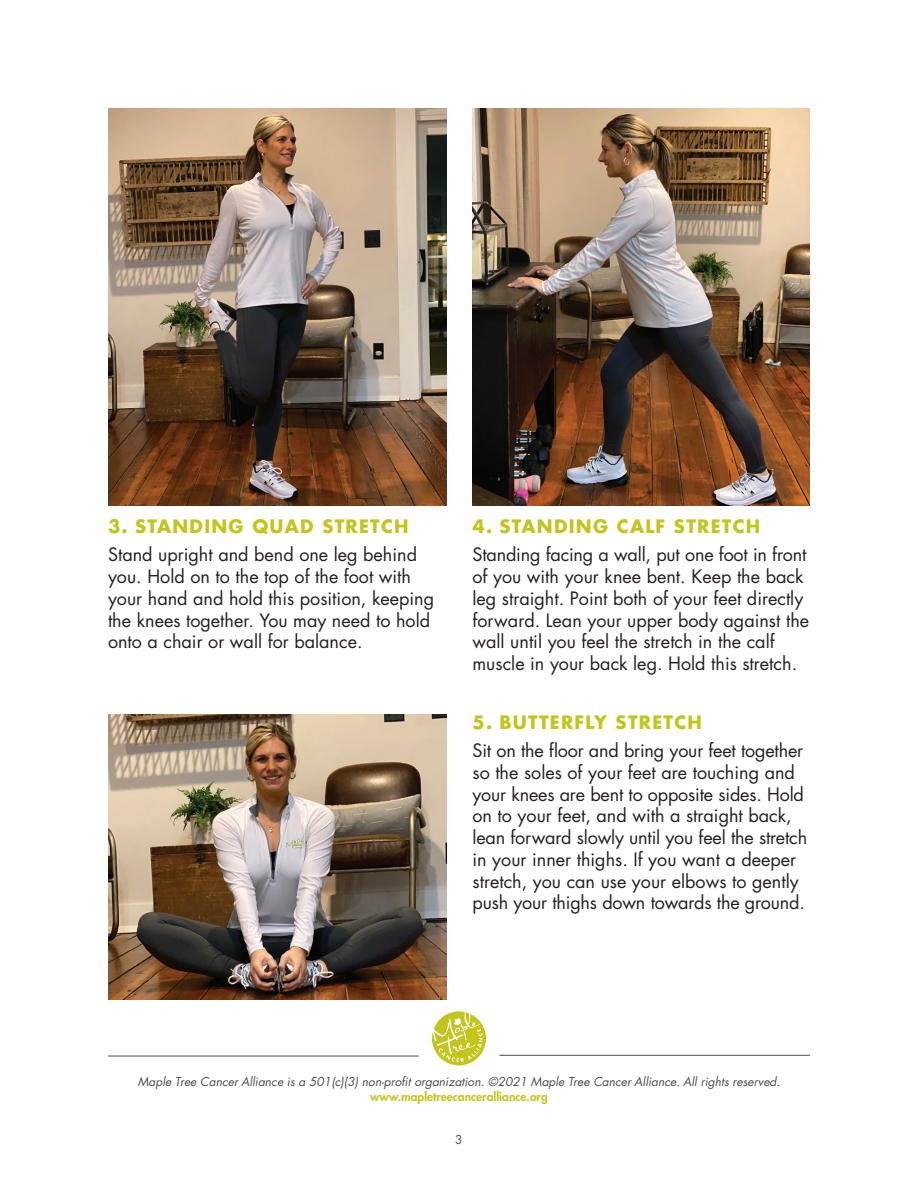
<style>
.page{position:relative;width:918px;height:1188px;background:#fff}
.page>*{position:absolute;margin:0;border:0;box-sizing:border-box;transform-origin:0 0}
.t1{font:18px/21.8px "Futura";color:#231f20}
.t2{font:700 18px "Futura";letter-spacing:.07em;color:#c3c51d}
.t3{font:italic 12px "Futura";color:#4d4c4c}
.t4{font:800 12px "Futura";color:#c3c51d}
.t5{font:12px "Futura";color:#4d4c4c}
</style>
<div class="page">
<hr style="left:108px;top:1056px;width:310px;height:1px;background:#4d4c4c">
<hr style="left:500px;top:1055px;width:310px;height:1px;background:#4d4c4c">
<svg style="left:432px;top:1011px;width:54px;height:54px"></svg>
<img style="left:108px;top:108px;width:338px;height:397px">
<img style="left:472px;top:108px;width:338px;height:397px">
<img style="left:108px;top:714px;width:338px;height:285px">
<p class="t2" style="left:108px;top:514px;width:302px">3. STANDING QUAD STRETCH</p>
<p class="t1" style="left:108px;top:544px;width:328px">Stand upright and bend one leg behind you. Hold on to the top of the foot with your hand and hold this position, keeping the knees together. You may need to hold onto a chair or wall for balance.</p>
<p class="t2" style="left:472px;top:514px;width:289px">4. STANDING CALF STRETCH</p>
<p class="t1" style="left:472px;top:544px;width:338px">Standing facing a wall, put one foot in front of you with your knee bent. Keep the back leg straight. Point both of your feet directly forward. Lean your upper body against the wall until you feel the stretch in the calf muscle in your back leg. Hold this stretch.</p>
<p class="t2" style="left:472px;top:709px;width:231px">5. BUTTERFLY STRETCH</p>
<p class="t1" style="left:472px;top:739px;width:336px">Sit on the floor and bring your feet together so the soles of your feet are touching and your knees are bent to opposite sides. Hold on to your feet, and with a straight back, lean forward slowly until you feel the stretch in your inner thighs. If you want a deeper stretch, you can use your elbows to gently push your thighs down towards the ground.</p>
<p class="t3" style="left:138px;top:1074px;width:644px">Maple Tree Cancer Alliance is a 501(c)(3) non-profit organization. ©2021 Maple Tree Cancer Alliance. All rights reserved.</p>
<p class="t4" style="left:370px;top:1088px;width:179px">www.mapletreecanceralliance.org</p>
<p class="t5" style="left:455px;top:1131px;width:9px">3</p>
</div>
